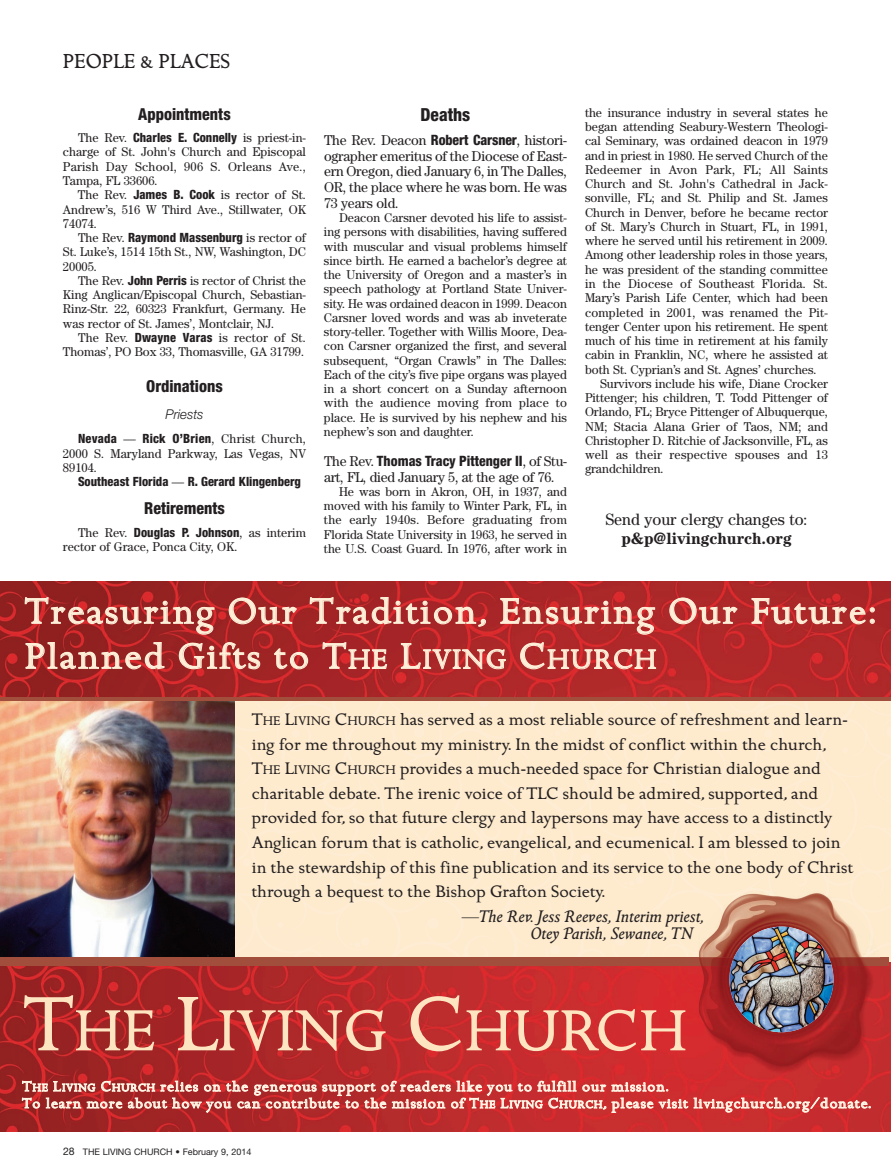
<style>
.page{position:relative;width:891px;height:1175px;background:#fff}
.page>*{position:absolute;margin:0;border:0;box-sizing:border-box;transform-origin:0 0}
.t1{font:60px "Golden Cockerel ITC";color:#fee5c1}
.t2{font:37.05px/45px "Golden Cockerel ITC";letter-spacing:.055em;color:#feefd8}
.t3{font:21px "Golden Cockerel ITC";color:#231f20}
.t4{font:800 condensed 18px "Helvetica Neue";color:#231f20}
.t5{font:17.4px/24.6px "Golden Cockerel ITC";color:#231f20}
.t6{font:italic 17.4px/17.2px "Golden Cockerel ITC";color:#231f20}
.t7{font:800 condensed 16.5px "Helvetica Neue";color:#231f20}
.t8{font:16.5px "Century";color:#231f20}
.t9{font:700 16.5px "Century";color:#231f20}
.t10{font:14.4px/16.8px "Golden Cockerel ITC";letter-spacing:.065em;color:#fef4e4}
.t11{font:14.25px/15.8px "Century";letter-spacing:-.01em;color:#231f20;text-align:justify}
.t12{font:800 condensed 14.25px "Helvetica Neue";color:#231f20}
.t13{font:italic 300 13.5px "Helvetica Neue";color:#231f20}
.t14{font:12.75px/14.2px "Century";color:#231f20;text-align:justify}
.t15{font:12.75px "Century";letter-spacing:.02em;color:#231f20}
.t16{font:800 condensed 12.75px "Helvetica Neue";color:#231f20}
.t17{font:800 condensed 12.75px "Helvetica Neue";letter-spacing:.02em;color:#231f20}
.t18{font:9px "Helvetica Neue";color:#231f20}
.s1{font-family:"Helvetica Neue";font-weight:800;font-stretch:condensed}
.s2{font-family:"Century";font-weight:400;font-stretch:normal}
.s3{font-size:27.9px}
.s4{font-size:13.05px}
.s5{font-size:79.95px}
.s6{font-size:10.8px}
.s7{font-size:10.5px}
</style>
<div class="page">
<img style="left:0;top:581px;width:891px;height:550px">
<img style="left:0;top:701px;width:891px;height:260px">
<div style="left:0;top:957px;width:888px;height:9px;background:#a24e3c"></div>
<hr style="left:0;top:697px;width:891px;height:4px;background:#a24e3c">
<img style="left:699px;top:966px;width:186px;height:111px">
<img style="left:699px;top:891px;width:181px;height:66px">
<img style="left:699px;top:957px;width:181px;height:9px">
<img style="left:729px;top:926px;width:104px;height:106px;border-radius:50%">
<h3 class="t3" style="left:63px;top:54px;width:169px">PEOPLE &amp; PLACES</h3>
<p class="t7" style="left:138px;top:108px;width:94px">Appointments</p>
<p class="t14" style="left:63px;top:132px;width:245px;text-indent:15px">The Rev. <span class="s1">Charles E. Connelly</span> is priest-in&shy;charge of St. John's Church and Episcopal Parish Day School, 906 S. Orleans Ave., Tampa, FL 33606.</p>
<p class="t14" style="left:63px;top:189px;width:245px;text-indent:15px">The Rev. <span class="s1">James B. Cook</span> is rector of St.<br>Andrew’s, 516 W Third Ave., Stillwater, OK 74074.</p>
<p class="t14" style="left:63px;top:232px;width:245px;text-indent:15px">The Rev. <span class="s1">Raymond Massenburg</span> is rector of St. Luke’s, 1514 15th St., NW, Washington, DC 20005.</p>
<p class="t14" style="left:63px;top:274px;width:245px;text-indent:15px">The Rev. <span class="s1">John Perris</span> is rector of Christ the King Anglican/Episcopal Church, Sebastian-Rinz-Str. 22, 60323 Frankfurt, Germany. He was rector of St. James’, Montclair, NJ.</p>
<p class="t14" style="left:63px;top:331px;width:245px;text-align:right">The Rev. <span class="s1">Dwayne Varas</span> is rector of St.<br>Thomas’, PO Box 33, Thomasville, GA 31799.</p>
<p class="t7" style="left:146px;top:380px;width:78px">Ordinations</p>
<p class="t13" style="left:165px;top:406px;width:40px">Priests</p>
<p class="t17" style="left:78px;top:434px;width:229px">Nevada <span class="s2">—</span> Rick O’Brien<span class="s2">, Christ Church,</span></p>
<p class="t14" style="left:63px;top:447px;width:244px">2000 S. Maryland Parkway, Las Vegas, NV<br>89104.</p>
<p class="t16" style="left:78px;top:477px;width:224px">Southeast Florida <span class="s2">—</span> R. Gerard Klingenberg</p>
<p class="t7" style="left:144px;top:502px;width:82px">Retirements</p>
<p class="t14" style="left:63px;top:526px;width:244px;text-indent:15px">The Rev. <span class="s1">Douglas P. Johnson</span>, as interim rector of Grace, Ponca City, OK.</p>
<h3 class="t4" style="left:421px;top:108px;width:51px">Deaths</h3>
<p class="t11" style="left:324px;top:133px;width:245px">The Rev. Deacon <span class="s1">Robert Carsner</span>, histori&shy;ographer emeritus of the Diocese of East&shy;ern Oregon, died January 6, in The Dalles, OR, the place where he was born. He was 73 years old.</p>
<p class="t14" style="left:324px;top:212px;width:245px;text-indent:15px">Deacon Carsner devoted his life to assist&shy;ing persons with disabilities, having suffered with muscular and visual problems himself since birth. He earned a bachelor’s degree at the University of Oregon and a master’s in speech pathology at Portland State Univer&shy;sity. He was ordained deacon in 1999. Deacon Carsner loved words and was ab inveterate story-teller. Together with Willis Moore, Dea&shy;con Carsner organized the first, and several subsequent, “Organ Crawls” in The Dalles:<br>Each of the city’s five pipe organs was played in a short concert on a Sunday afternoon with the audience moving from place to place. He is survived by his nephew and his nephew’s son and daughter.</p>
<p class="t12" style="left:324px;top:456px;width:245px"><span class="s2">The Rev.</span> Thomas Tracy Pittenger II<span class="s2">, of Stu-</span></p>
<p class="t11" style="left:324px;top:470px;width:232px">art, FL, died January 5, at the age of 76.</p>
<p class="t14" style="left:324px;top:485px;width:245px;text-indent:15px">He was born in Akron, OH, in 1937, and moved with his family to Winter Park, FL, in the early 1940s. Before graduating from Florida State University in 1963, he served in the U.S. Coast Guard. In 1976, after work in</p>
<p class="t14" style="left:585px;top:106px;width:244px">the insurance industry in several states he</p>
<p class="t14" style="left:585px;top:121px;width:245px">began attending Seabury-Western Theologi-</p>
<p class="t14" style="left:585px;top:135px;width:244px">cal Seminary, was ordained deacon in 1979</p>
<p class="t14" style="left:585px;top:149px;width:245px">and in priest in 1980. He served Church of the</p>
<p class="t15" style="left:585px;top:165px;width:245px">Redeemer in Avon Park, FL; All Saints</p>
<p class="t14" style="left:585px;top:178px;width:244px">Church and St. John's Cathedral in Jack-</p>
<p class="t14" style="left:585px;top:192px;width:244px">sonville, FL; and St. Philip and St. James</p>
<p class="t14" style="left:585px;top:206px;width:245px">Church in Denver, before he became rector</p>
<p class="t14" style="left:585px;top:220px;width:245px">of St. Mary’s Church in Stuart, FL, in 1991,</p>
<p class="t14" style="left:585px;top:235px;width:245px">where he served until his retirement in 2009.</p>
<p class="t14" style="left:585px;top:249px;width:245px">Among other leadership roles in those years,</p>
<p class="t14" style="left:585px;top:263px;width:244px">he was president of the standing committee</p>
<p class="t15" style="left:585px;top:279px;width:244px">in the Diocese of Southeast Florida. St.</p>
<p class="t14" style="left:585px;top:292px;width:244px">Mary’s Parish Life Center, which had been</p>
<p class="t14" style="left:585px;top:306px;width:245px">completed in 2001, was renamed the Pit-</p>
<p class="t14" style="left:585px;top:320px;width:245px">tenger Center upon his retirement. He spent</p>
<p class="t14" style="left:585px;top:335px;width:244px">much of his time in retirement at his family</p>
<p class="t14" style="left:585px;top:349px;width:245px">cabin in Franklin, NC, where he assisted at</p>
<p class="t14" style="left:585px;top:363px;width:233px">both St. Cyprian’s and St. Agnes’ churches.</p>
<p class="t14" style="left:600px;top:377px;width:230px">Survivors include his wife, Diane Crocker</p>
<p class="t14" style="left:585px;top:392px;width:245px">Pittenger; his children, T. Todd Pittenger of</p>
<p class="t14" style="left:585px;top:406px;width:245px">Orlando, FL; Bryce Pittenger of Albuquerque,</p>
<p class="t14" style="left:585px;top:420px;width:244px">NM; Stacia Alana Grier of Taos, NM; and</p>
<p class="t14" style="left:585px;top:434px;width:244px">Christopher D. Ritchie of Jacksonville, FL, as</p>
<p class="t15" style="left:585px;top:450px;width:245px">well as their respective spouses and 13</p>
<p class="t14" style="left:585px;top:463px;width:80px">grandchildren.</p>
<p class="t8" style="left:605px;top:513px;width:204px">Send your clergy changes to:</p>
<p class="t9" style="left:621px;top:533px;width:172px">p&amp;p@livingchurch.org</p>
<h2 class="t2" style="left:25px;top:593px;width:852px">Treasuring Our Tradition, Ensuring Our Future:<br>Planned Gifts to T<span class="s3">HE</span> L<span class="s3">IVING</span> C<span class="s3">HURCH</span></h2>
<p class="t5" style="left:252px;top:709px;width:603px">T<span class="s4">HE</span> L<span class="s4">IVING</span> C<span class="s4">HURCH</span> has served as a most reliable source of refreshment and learn&shy;ing for me throughout my ministry. In the midst of conflict within the church, T<span class="s4">HE</span> L<span class="s4">IVING</span> C<span class="s4">HURCH</span> provides a much-needed space for Christian dialogue and charitable debate. The irenic voice of TLC should be admired, supported, and provided for, so that future clergy and laypersons may have access to a distinctly Anglican forum that is catholic, evangelical, and ecumenical. I am blessed to join in the stewardship of this fine publication and its service to the one body of Christ through a bequest to the Bishop Grafton Society.</p>
<h3 class="t6" style="left:531px;top:909px;width:175px;text-indent:-70px">—The Rev. Jess Reeves, Interim priest,<br>Otey Parish, Sewanee, TN</h3>
<h1 class="t1" style="left:23px;top:1009px;width:666px"><span class="s5">T</span>HE <span class="s5">L</span>IVING <span class="s5">C</span>HURCH</h1>
<p class="t10" style="left:22px;top:1079px;width:850px">T<span class="s6">HE</span> L<span class="s6">IVING</span> C<span class="s6">HURCH</span> relies on the generous support of readers like you to fulfill our mission.<br>To learn more about how you can contribute to the mission of T<span class="s6">HE</span> L<span class="s6">IVING</span> C<span class="s6">HURCH</span>, please visit livingchurch.org/donate.</p>
<p class="t18" style="left:63px;top:1148px;width:190px"><span class="s7">28</span> THE LIVING CHURCH • February 9, 2014</p>
</div>
